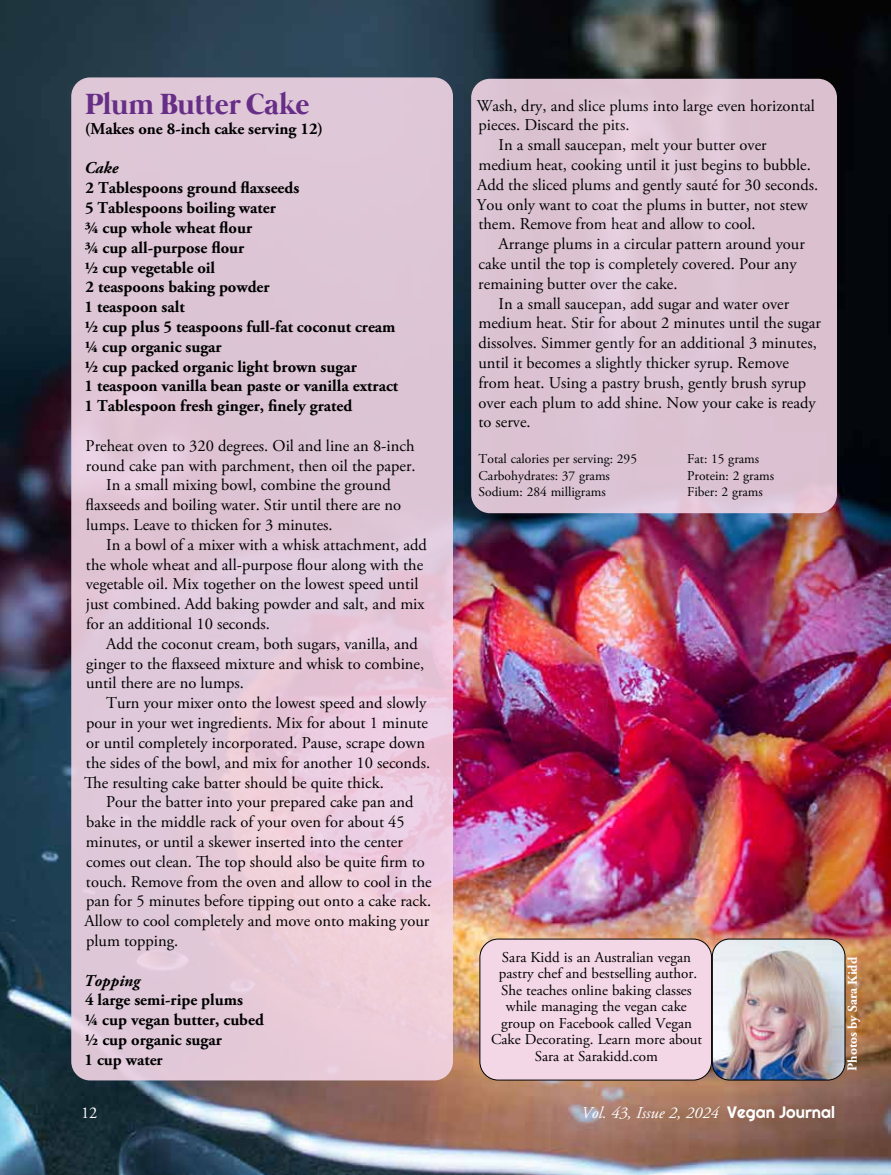
<style>
.page{position:relative;width:891px;height:1175px;background:#fff}
.page>*{position:absolute;margin:0;border:0;box-sizing:border-box;transform-origin:0 0}
.t1{font:700 30px "Mermaid";color:#672e87}
.t2{font:16.5px "Adobe Garamond Pro";color:#000}
.t3{font:700 16.5px/19.8px "Adobe Garamond Pro";color:#000}
.t4{font:italic 16.5px "Adobe Garamond Pro";color:#fff}
.t5{font:italic 700 16.5px "Adobe Garamond Pro";color:#000}
.t6{font:16.5px "Adobe Garamond Pro";color:#fff}
.t7{font:15px/16.5px "Adobe Garamond Pro";color:#000;text-align:center}
.t8{font:13.5px "Adobe Garamond Pro";color:#000}
.t9{font:700 13.5px "Adobe Garamond Pro";letter-spacing:-.005em;color:#fff}
.s1{font-family:"Righteous";font-style:normal}
</style>
<div class="page">
<img style="left:0;top:0;width:891px;height:1174px">
<div style="left:480px;top:939px;width:232px;height:141px;background:#f4d7e7;border-radius:18px"></div>
<div style="left:480px;top:938px;width:232px;height:142px;border:1px solid #000;border-radius:18px"></div>
<img style="left:712px;top:939px;width:133px;height:141px">
<div style="left:712px;top:938px;width:133px;height:142px;border:1px solid #000;border-radius:17px"></div>
<div style="left:71px;top:77px;width:382px;height:1003px;background:linear-gradient(to bottom,#dbc4d5,#e9cbda);border-radius:19px"></div>
<div style="left:471px;top:79px;width:366px;height:434px;background:#dbc2d1;border-radius:19px"></div>
<h1 class="t1" style="left:85px;top:87px;width:226px">Plum Butter Cake</h1>
<p class="t3" style="left:85px;top:119px;width:240px">(Makes one 8-inch cake serving 12)</p>
<p class="t5" style="left:84px;top:159px;width:35px">Cake</p>
<p class="t3" style="left:84px;top:178px;width:315px">2 Tablespoons ground flaxseeds<br>5 Tablespoons boiling water<br>¾ cup whole wheat flour<br>¾ cup all-purpose flour<br>½ cup vegetable oil<br>2 teaspoons baking powder<br>1 teaspoon salt<br>½ cup plus 5 teaspoons full-fat coconut cream ¼ cup organic sugar<br>½ cup packed organic light brown sugar<br>1 teaspoon vanilla bean paste or vanilla extract<br>1 Tablespoon fresh ginger, finely grated</p>
<p class="t2" style="left:86px;top:435px;width:330px">Preheat oven to 320 degrees. Oil and line an 8-inch</p>
<p class="t2" style="left:86px;top:455px;width:331px">round cake pan with parchment, then oil the paper.</p>
<p class="t2" style="left:106px;top:475px;width:286px">In a small mixing bowl, combine the ground</p>
<p class="t2" style="left:86px;top:495px;width:317px">flaxseeds and boiling water. Stir until there are no</p>
<p class="t2" style="left:86px;top:515px;width:248px">lumps. Leave to thicken for 3 minutes.</p>
<p class="t2" style="left:106px;top:534px;width:322px">In a bowl of a mixer with a whisk attachment, add</p>
<p class="t2" style="left:86px;top:554px;width:339px">the whole wheat and all-purpose flour along with the</p>
<p class="t2" style="left:86px;top:574px;width:334px">vegetable oil. Mix together on the lowest speed until</p>
<p class="t2" style="left:86px;top:594px;width:340px">just combined. Add baking powder and salt, and mix</p>
<p class="t2" style="left:86px;top:614px;width:186px">for an additional 10 seconds.</p>
<p class="t2" style="left:106px;top:633px;width:313px">Add the coconut cream, both sugars, vanilla, and</p>
<p class="t2" style="left:86px;top:653px;width:340px">ginger to the flaxseed mixture and whisk to combine,</p>
<p class="t2" style="left:86px;top:673px;width:159px">until there are no lumps.</p>
<p class="t2" style="left:106px;top:693px;width:322px">Turn your mixer onto the lowest speed and slowly</p>
<p class="t2" style="left:86px;top:713px;width:343px">pour in your wet ingredients. Mix for about 1 minute</p>
<p class="t2" style="left:86px;top:732px;width:340px">or until completely incorporated. Pause, scrape down</p>
<p class="t2" style="left:86px;top:752px;width:346px">the sides of the bowl, and mix for another 10 seconds.</p>
<p class="t2" style="left:84px;top:772px;width:301px">The resulting cake batter should be quite thick.</p>
<p class="t2" style="left:106px;top:792px;width:309px">Pour the batter into your prepared cake pan and</p>
<p class="t2" style="left:86px;top:812px;width:320px">bake in the middle rack of your oven for about 45</p>
<p class="t2" style="left:86px;top:831px;width:318px">minutes, or until a skewer inserted into the center</p>
<p class="t2" style="left:86px;top:851px;width:340px">comes out clean. The top should also be quite firm to</p>
<p class="t2" style="left:86px;top:871px;width:347px">touch. Remove from the oven and allow to cool in the</p>
<p class="t2" style="left:86px;top:891px;width:347px">pan for 5 minutes before tipping out onto a cake rack.</p>
<p class="t2" style="left:85px;top:911px;width:346px">Allow to cool completely and move onto making your</p>
<p class="t2" style="left:86px;top:930px;width:94px">plum topping.</p>
<p class="t5" style="left:84px;top:970px;width:58px">Topping</p>
<p class="t3" style="left:84px;top:990px;width:181px">4 large semi-ripe plums<br>¼ cup vegan butter, cubed ½ cup organic sugar<br>1 cup water</p>
<p class="t2" style="left:477px;top:95px;width:340px">Wash, dry, and slice plums into large even horizontal</p>
<p class="t2" style="left:479px;top:115px;width:152px">pieces. Discard the pits.</p>
<p class="t2" style="left:499px;top:135px;width:270px">In a small saucepan, melt your butter over</p>
<p class="t2" style="left:478px;top:155px;width:334px">medium heat, cooking until it just begins to bubble.</p>
<p class="t2" style="left:477px;top:175px;width:343px">Add the sliced plums and gently sauté for 30 seconds.</p>
<p class="t2" style="left:477px;top:194px;width:332px">You only want to coat the plums in butter, not stew</p>
<p class="t2" style="left:478px;top:214px;width:279px">them. Remove from heat and allow to cool.</p>
<p class="t2" style="left:499px;top:234px;width:308px">Arrange plums in a circular pattern around your</p>
<p class="t2" style="left:479px;top:254px;width:320px">cake until the top is completely covered. Pour any</p>
<p class="t2" style="left:478px;top:274px;width:201px">remaining butter over the cake.</p>
<p class="t2" style="left:499px;top:293px;width:292px">In a small saucepan, add sugar and water over</p>
<p class="t2" style="left:478px;top:313px;width:344px">medium heat. Stir for about 2 minutes until the sugar</p>
<p class="t2" style="left:479px;top:333px;width:340px">dissolves. Simmer gently for an additional 3 minutes,</p>
<p class="t2" style="left:478px;top:353px;width:312px">until it becomes a slightly thicker syrup. Remove</p>
<p class="t2" style="left:478px;top:373px;width:329px">from heat. Using a pastry brush, gently brush syrup</p>
<p class="t2" style="left:479px;top:392px;width:339px">over each plum to add shine. Now your cake is ready</p>
<p class="t2" style="left:478px;top:412px;width:54px">to serve.</p>
<p class="t8" style="left:479px;top:451px;width:160px">Total calories per serving: 295</p>
<p class="t8" style="left:687px;top:451px;width:74px">Fat: 15 grams</p>
<p class="t8" style="left:479px;top:467px;width:133px">Carbohydrates: 37 grams</p>
<p class="t8" style="left:687px;top:467px;width:88px">Protein: 2 grams</p>
<p class="t8" style="left:479px;top:483px;width:129px">Sodium: 284 milligrams</p>
<p class="t8" style="left:687px;top:483px;width:77px">Fiber: 2 grams</p>
<p class="t7" style="left:491px;top:949px;width:213px">Sara Kidd is an Australian vegan pastry chef and bestselling author.<br>She teaches online baking classes while managing the vegan cake group on Facebook called Vegan<br>Cake Decorating. Learn more about<br>Sara at Sarakidd.com</p>
<p class="t9" style="left:845px;top:1070px;width:115px;rotate:-90deg">Photos by Sara Kidd</p>
<p class="t6" style="left:81px;top:1102px;width:18px">12</p>
<p class="t4" style="left:581px;top:1102px;width:255px">Vol. 43, Issue 2, 2024 <span class="s1">Vegan Journal</span></p>
</div>
